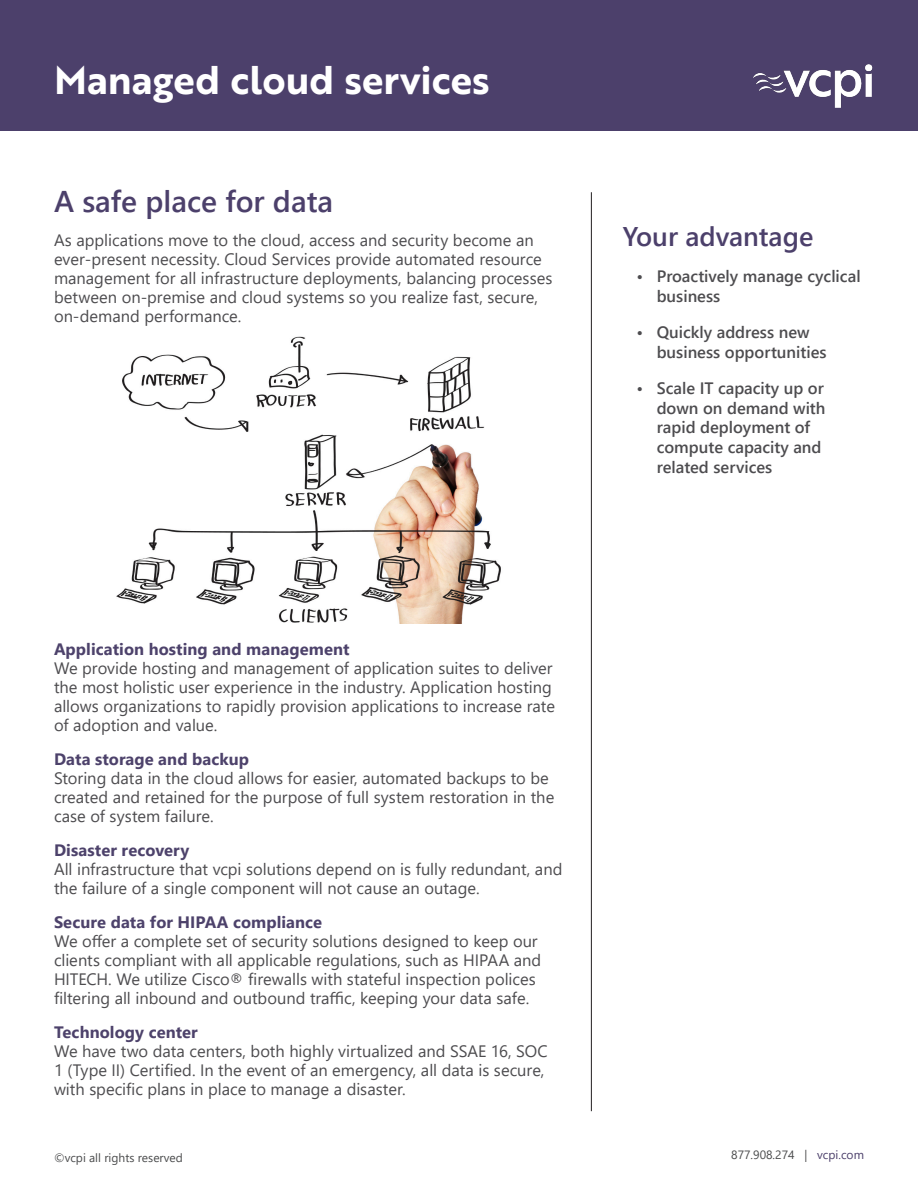
<style>
.page{position:relative;width:918px;height:1188px;background:#fff}
.page>*{position:absolute;margin:0;border:0;box-sizing:border-box;transform-origin:0 0}
.t1{font:39px "Brother 1816 Bold";color:#fff}
.t2{font:600 30px "Segoe UI";color:#4c406b}
.t3{font:600 27px "Segoe UI";color:#4c406b}
.t4{font:16.5px/18.9px "Segoe UI";color:#4d4c4f}
.t5{font:600 16.5px/19.8px "Segoe UI";color:#4d4c4f}
.t6{font:12px "Segoe UI";color:#4b4c4d}
.s1{font-weight:700;color:#4d426b}
.s2{color:#4c406b}
</style>
<div class="page">
<hr style="left:591px;top:192px;width:1px;height:919px;background:#231f20">
<img style="left:116px;top:336px;width:385px;height:288px">
<div style="left:1px;top:1px;width:917px;height:130px;background:#4c406b"></div>
<img style="left:753px;top:64px;width:120px;height:44px">
<p class="t1" style="left:54px;top:50px;width:437px">Managed cloud services</p>
<p class="t2" style="left:54px;top:173px;width:281px">A safe place for data</p>
<p class="t4" style="left:54px;top:229px;width:500px">As applications move to the cloud, access and security become an ever-present necessity. Cloud Services provide automated resource management for all infrastructure deployments, balancing processes between on-premise and cloud systems so you realize fast, secure, on-demand performance.</p>
<p class="t3" style="left:623px;top:211px;width:192px">Your advantage</p>
<p class="t5" style="left:657px;top:265px;width:205px;text-indent:-20px">• Proactively manage cyclical business</p>
<p class="t5" style="left:657px;top:321px;width:171px;text-indent:-20px">• Quickly address new business opportunities</p>
<p class="t5" style="left:657px;top:377px;width:170px;text-indent:-20px">• Scale IT capacity up or down on demand with rapid deployment of compute capacity and related services</p>
<p class="t4" style="left:54px;top:638px;width:503px"><span class="s1">Application hosting and management<br></span>We provide hosting and management of application suites to deliver the most holistic user experience in the industry. Application hosting allows organizations to rapidly provision applications to increase rate of adoption and value.</p>
<p class="t4" style="left:54px;top:748px;width:502px"><span class="s1">Data storage and backup<br></span>Storing data in the cloud allows for easier, automated backups to be created and retained for the purpose of full system restoration in the case of system failure.</p>
<p class="t4" style="left:54px;top:839px;width:510px"><span class="s1">Disaster recovery<br></span>All infrastructure that vcpi solutions depend on is fully redundant, and the failure of a single component will not cause an outage.</p>
<p class="t4" style="left:54px;top:911px;width:489px"><span class="s1">Secure data for HIPAA compliance<br></span>We offer a complete set of security solutions designed to keep our clients compliant with all applicable regulations, such as HIPAA and HITECH. We utilize Cisco® firewalls with stateful inspection polices filtering all inbound and outbound traffic, keeping your data safe.</p>
<p class="t4" style="left:54px;top:1021px;width:495px"><span class="s1">Technology center<br></span>We have two data centers, both highly virtualized and SSAE 16, SOC 1 (Type II) Certified. In the event of an emergency, all data is secure, with specific plans in place to manage a disaster.</p>
<p class="t6" style="left:54px;top:1146px;width:130px">©vcpi all rights reserved</p>
<p class="t6" style="left:731px;top:1144px;width:134px">877.908.274 | <span class="s2">vcpi.com</span></p>
</div>
